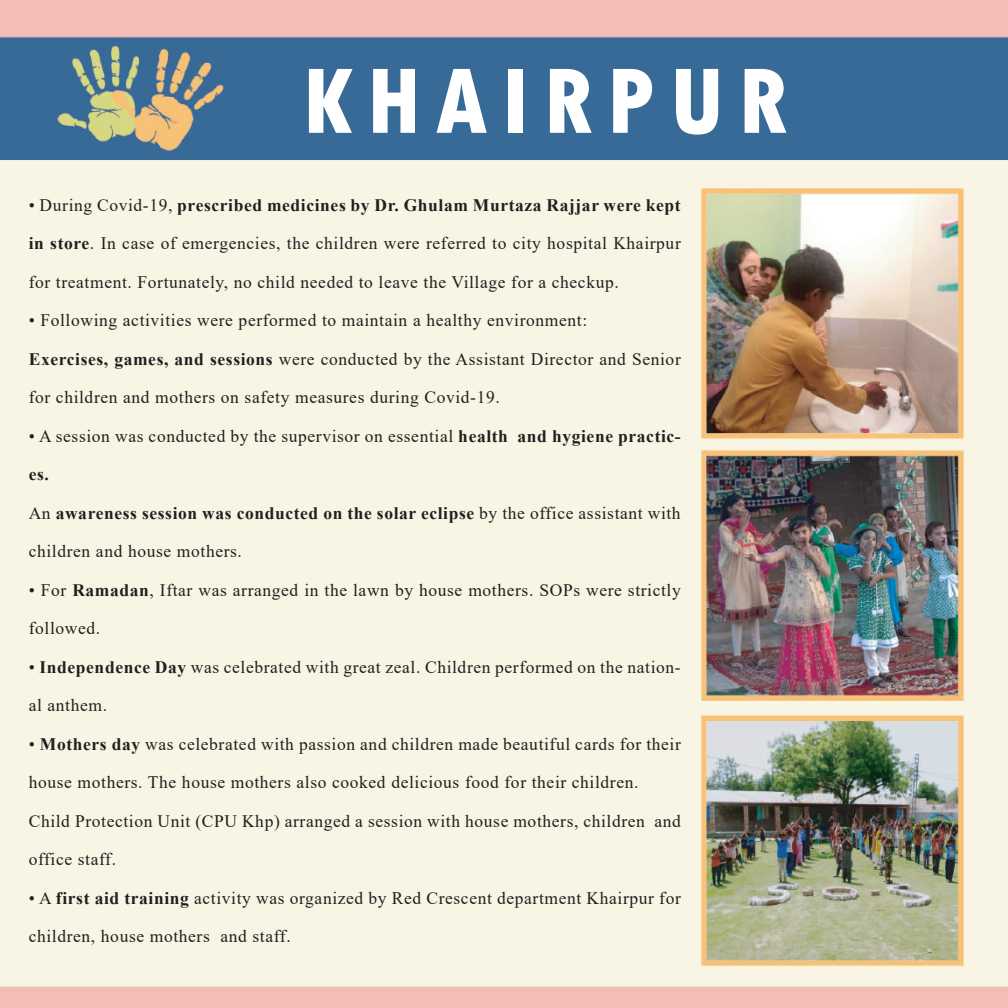
<style>
.page{position:relative;width:1008px;height:1008px;background:#fff}
.page>*{position:absolute;margin:0;border:0;box-sizing:border-box;transform-origin:0 0}
.t1{font:800 condensed 98px "Tw Cen";letter-spacing:.135em;color:#fff}
.t2{font:17.5px/38.5px "Times New Roman";letter-spacing:.035em;color:#231f20}
.t3{font:700 17.5px "Times New Roman";letter-spacing:.035em;color:#231f20}
.s1{font-weight:400}
.s2{font-weight:700}
</style>
<div class="page">
<img style="left:0;top:0;width:1008px;height:1008px">
<h1 class="t1" style="left:302px;top:43px;width:487px">KHAIRPUR</h1>
<p class="t3" style="left:29px;top:192px;width:654px"><span class="s1">• During Covid-19,</span> prescribed medicines by Dr. Ghulam Murtaza Rajjar were kept</p>
<p class="t2" style="left:29px;top:224px;width:654px"><span class="s2">in store</span>. In case of emergencies, the children were referred to city hospital Khairpur</p>
<p class="t2" style="left:29px;top:262px;width:592px">for treatment. Fortunately, no child needed to leave the Village for a checkup.</p>
<p class="t2" style="left:29px;top:301px;width:560px">• Following activities were performed to maintain a healthy environment:</p>
<p class="t2" style="left:29px;top:339px;width:654px"><span class="s2">Exercises, games, and sessions</span> were conducted by the Assistant Director and Senior</p>
<p class="t2" style="left:29px;top:378px;width:473px">for children and mothers on safety measures during Covid-19.</p>
<p class="t2" style="left:29px;top:416px;width:654px">• A session was conducted by the supervisor on essential <span class="s2">health and hygiene practic-</span></p>
<p class="t3" style="left:29px;top:462px;width:22px">es.</p>
<p class="t3" style="left:29px;top:500px;width:653px"><span class="s1">An</span> awareness session was conducted on the solar eclipse <span class="s1">by the office assistant with</span></p>
<p class="t2" style="left:29px;top:532px;width:215px">children and house mothers.</p>
<p class="t2" style="left:29px;top:570px;width:654px">• For <span class="s2">Ramadan</span>, Iftar was arranged in the lawn by house mothers. SOPs were strictly</p>
<p class="t2" style="left:29px;top:609px;width:73px">followed.</p>
<p class="t2" style="left:29px;top:647px;width:654px">• <span class="s2">Independence Day</span> was celebrated with great zeal. Children performed on the nation-</p>
<p class="t2" style="left:29px;top:686px;width:80px">al anthem.</p>
<p class="t2" style="left:29px;top:724px;width:654px">• <span class="s2">Mothers day</span> was celebrated with passion and children made beautiful cards for their house mothers. The house mothers also cooked delicious food for their children.</p>
<p class="t2" style="left:29px;top:801px;width:654px">Child Protection Unit (CPU Khp) arranged a session with house mothers, children and</p>
<p class="t2" style="left:29px;top:840px;width:89px">office staff.</p>
<p class="t2" style="left:29px;top:878px;width:654px">• A <span class="s2">first aid training</span> activity was organized by Red Crescent department Khairpur for</p>
<p class="t2" style="left:29px;top:917px;width:264px">children, house mothers and staff.</p>
</div>
